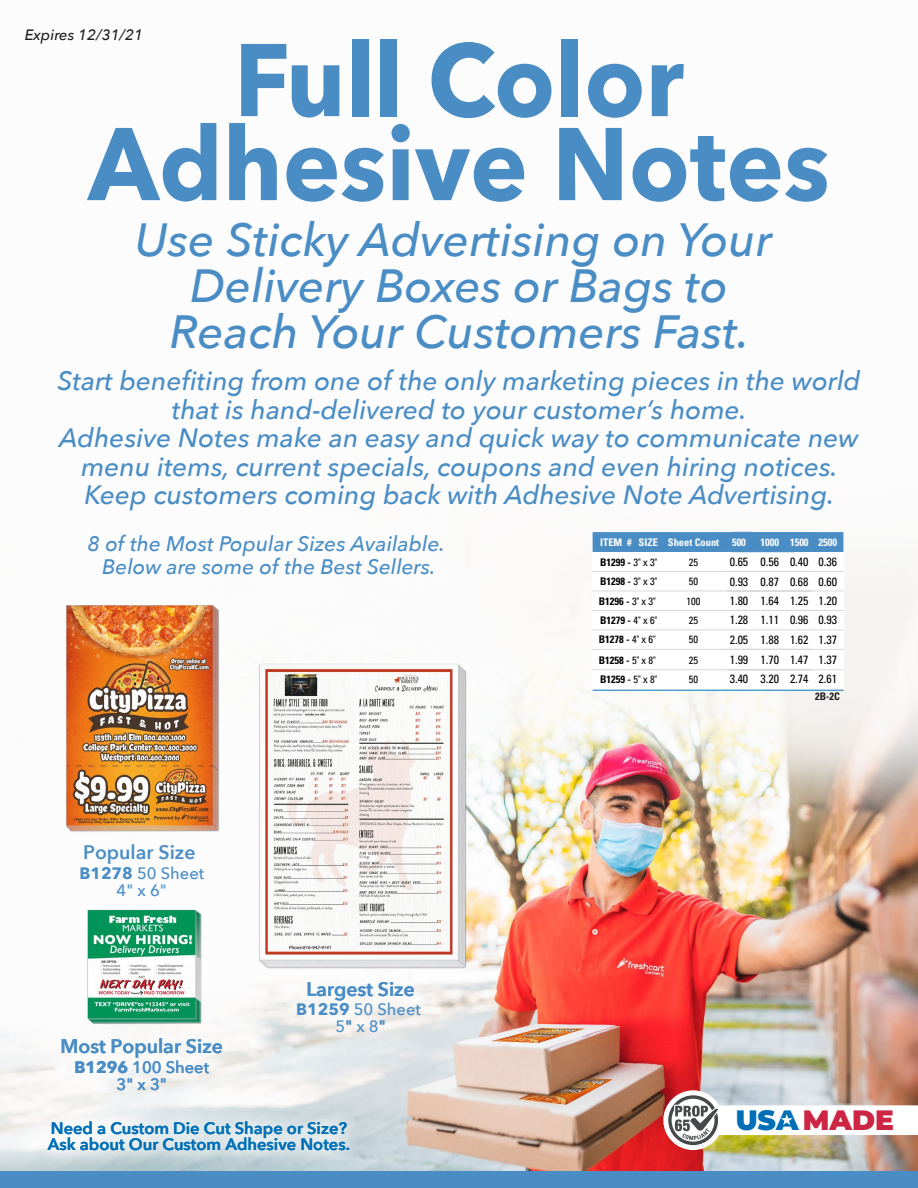
<style>
.page{position:relative;width:918px;height:1188px;background:#fff}
.page>*{position:absolute;margin:0;border:0;box-sizing:border-box;transform-origin:0 0}
.t1{font:700 102px "Avenir Next";color:#4a8dc5;scale:.95 1}
.t2{font:italic 500 46.5px/45.9px "Avenir Next";color:#4a8dc5;text-align:center}
.t3{font:900 28.05px "Montserrat";color:#cd2644}
.t4{font:italic 500 26.55px/28.5px "Avenir Next";color:#4a8dc5;text-align:center}
.t5{font:italic 500 21px/22.5px "Avenir Next";color:#4a8dc5;text-align:center}
.t6{font:600 19.5px "Avenir Next";color:#4a8dc5}
.t7{font:600 16.5px/16.8px "Avenir Next";color:#006fb5}
.t8{font:500 16.5px/16.8px "Avenir Next";color:#4a8dc5;text-align:center}
.t9{font:italic 500 15px "Avenir Next";color:#1d1e1f}
.t10{font:condensed 12px "Univers LT Std";color:#010000}
.t11{font:700 condensed 10.5px "Univers LT Std";color:#010000}
.t12{font:700 condensed 10.5px "Univers LT Std";color:#fff}
.t13{font:condensed 10.5px "Univers LT Std";color:#010000}
.t14{font:700 condensed 10.5px "Univers LT Std";color:#1d1e1f}
.s1{font-weight:700}
.s2{font-weight:400}
.s3{color:#006fb5}
</style>
<div class="page">
<img style="left:0;top:531px;width:918px;height:640px">
<div style="left:0;top:1171px;width:918px;height:17px;background:#4a8dc5"></div>
<div style="left:663px;top:1090px;width:60px;height:60px;border:10px solid #fff;border-radius:50%"></div>
<svg style="left:668px;top:1095px;width:250px;height:50px"></svg>
<img style="left:25px;top:1097px;width:348px;height:74px">
<img style="left:68px;top:890px;width:148px;height:124px">
<img style="left:15px;top:591px;width:254px;height:253px">
<img style="left:38px;top:1014px;width:208px;height:105px">
<img style="left:195px;top:647px;width:332px;height:332px">
<img style="left:271px;top:956px;width:180px;height:106px">
<div style="left:593px;top:532px;width:251px;height:158px;background:#fff"></div>
<div style="left:593px;top:532px;width:250px;height:20px;background:#4a8dc5"></div>
<hr style="left:593px;top:571px;width:47px;height:1px;background:#d8d8dc">
<hr style="left:640px;top:571px;width:93px;height:1px;background:#d8d8dc">
<svg style="left:733px;top:571px;width:19px;height:1px"></svg>
<hr style="left:752px;top:571px;width:91px;height:1px;background:#d8d8dc">
<hr style="left:593px;top:591px;width:47px;height:1px;background:#d8d8dc">
<hr style="left:640px;top:591px;width:93px;height:1px;background:#d8d8dc">
<svg style="left:733px;top:591px;width:19px;height:1px"></svg>
<hr style="left:752px;top:591px;width:91px;height:1px;background:#d8d8dc">
<hr style="left:593px;top:610px;width:47px;height:1px;background:#d8d8dc">
<hr style="left:640px;top:610px;width:93px;height:1px;background:#d8d8dc">
<hr style="left:727px;top:610px;width:116px;height:1px;background:#d8d8dc">
<hr style="left:593px;top:649px;width:47px;height:1px;background:#d8d8dc">
<hr style="left:640px;top:649px;width:93px;height:1px;background:#d8d8dc">
<svg style="left:733px;top:649px;width:19px;height:1px"></svg>
<hr style="left:752px;top:649px;width:92px;height:1px;background:#d8d8dc">
<hr style="left:593px;top:630px;width:251px;height:1px;background:#d8d8dc">
<hr style="left:593px;top:670px;width:47px;height:1px;background:#d8d8dc">
<hr style="left:640px;top:670px;width:93px;height:1px;background:#d8d8dc">
<svg style="left:727px;top:670px;width:25px;height:1px"></svg>
<hr style="left:752px;top:670px;width:92px;height:1px;background:#d8d8dc">
<hr style="left:593px;top:690px;width:251px;height:1px;background:#0072b3">
<p class="t9" style="left:25px;top:22px;width:120px">Expires 12/31/21</p>
<h1 class="t1" style="left:234px;top:-8px;width:475px">Full Color</h1>
<h1 class="t1" style="left:88px;top:76px;width:782px">Adhesive Notes</h1>
<h2 class="t2" style="left:135px;top:216px;width:638px">Use Sticky Advertising on Your<br>Delivery Boxes or Bags to<br>Reach Your Customers Fast.</h2>
<p class="t4" style="left:57px;top:366px;width:805px">Start benefiting from one of the only marketing pieces in the world that is hand-delivered to your customer’s home.<br>Adhesive Notes make an easy and quick way to communicate new menu items, current specials, coupons and even hiring notices.<br>Keep customers coming back with Adhesive Note Advertising.</p>
<p class="t5" style="left:88px;top:532px;width:359px">8 of the Most Popular Sizes Available.<br>Below are some of the Best Sellers.</p>
<p class="t6" style="left:83px;top:836px;width:114px">Popular Size</p>
<p class="t8" style="left:79px;top:864px;width:126px"><span class="s1">B1278</span> 50 Sheet<br>4" x 6"</p>
<p class="t6" style="left:61px;top:1030px;width:164px">Most Popular Size</p>
<p class="t8" style="left:74px;top:1058px;width:136px"><span class="s1">B1296</span> 100 Sheet<br>3" x 3"</p>
<p class="t6" style="left:306px;top:972px;width:110px">Largest Size</p>
<p class="t8" style="left:335px;top:1018px;width:52px">5" x 8"</p>
<p class="t8" style="left:296px;top:1001px;width:126px"><span class="s1">B1259</span> 50 Sheet</p>
<p class="t7" style="left:48px;top:1119px;width:304px">Need a Custom Die Cut Shape or Size?<br>Ask about Our Custom Adhesive Notes.</p>
<p class="t12" style="left:600px;top:536px;width:147px">ITEM # SIZE Sheet Count 500</p>
<p class="t12" style="left:761px;top:536px;width:78px">1000 1500 2500</p>
<p class="t11" style="left:600px;top:555px;width:59px">B1299 - <span class="s2">3" x 3"</span></p>
<p class="t13" style="left:689px;top:555px;width:11px">25</p>
<p class="t10" style="left:730px;top:554px;width:109px">0.65 0.56 0.40 0.36</p>
<p class="t11" style="left:600px;top:575px;width:59px">B1298 - <span class="s2">3" x 3"</span></p>
<p class="t13" style="left:689px;top:575px;width:11px">50</p>
<p class="t10" style="left:730px;top:574px;width:109px">0.93 0.87 0.68 0.60</p>
<p class="t11" style="left:599px;top:594px;width:59px">B1296 - <span class="s2">3" x 3"</span></p>
<p class="t13" style="left:687px;top:594px;width:15px">100</p>
<p class="t10" style="left:730px;top:593px;width:109px">1.80 1.64 1.25 1.20</p>
<p class="t11" style="left:600px;top:614px;width:59px">B1279 - <span class="s2">4" x 6"</span></p>
<p class="t13" style="left:689px;top:614px;width:11px">25</p>
<p class="t10" style="left:730px;top:612px;width:109px">1.28 1.11 0.96 0.93</p>
<p class="t11" style="left:599px;top:633px;width:59px">B1278 - <span class="s2">4" x 6"</span></p>
<p class="t13" style="left:689px;top:633px;width:11px">50</p>
<p class="t10" style="left:730px;top:632px;width:109px">2.05 1.88 1.62 1.37</p>
<p class="t11" style="left:599px;top:654px;width:59px">B1258 - <span class="s2">5" x 8"</span></p>
<p class="t13" style="left:689px;top:653px;width:11px">25</p>
<p class="t10" style="left:730px;top:653px;width:109px">1.99 1.70 1.47 1.37</p>
<p class="t11" style="left:600px;top:673px;width:59px">B1259 - <span class="s2">5" x 8"</span></p>
<p class="t13" style="left:689px;top:673px;width:11px">50</p>
<p class="t10" style="left:730px;top:671px;width:109px">3.40 3.20 2.74 2.61</p>
<p class="t14" style="left:815px;top:690px;width:27px">2B-2C</p>
<p class="t3" style="left:736px;top:1099px;width:160px"><span class="s3">USA</span>MADE</p>
</div>
